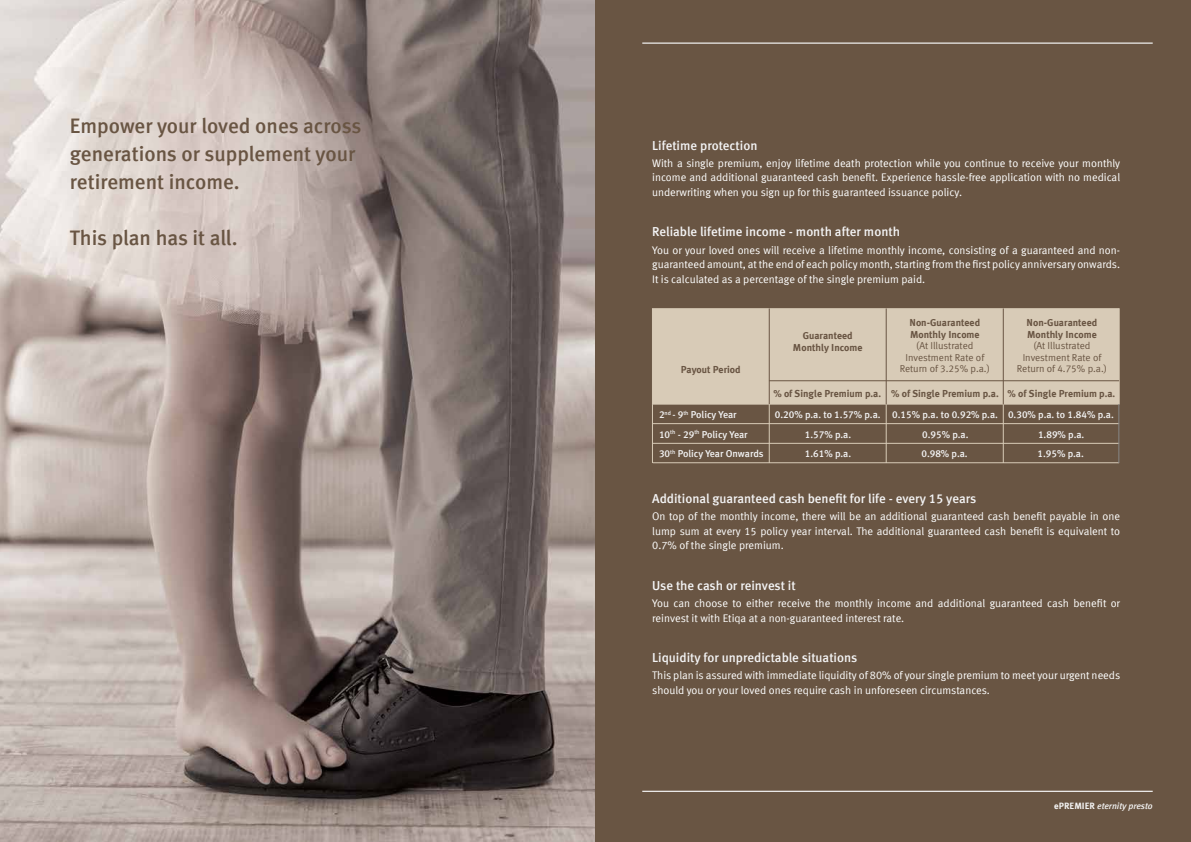
<style>
.page{position:relative;width:1191px;height:842px;background:#fff}
.page>*{position:absolute;margin:0;border:0;box-sizing:border-box;transform-origin:0 0}
.t1{font:500 21px/28px "Meta";color:#695543}
.t2{font:13px "Meta Medium LF";color:#f4f4f5}
.t3{font:11px/14.5px "Meta Normal LF";color:#fff;text-align:justify}
.t4{font:700 10px/11.5px "Meta Plus";color:#695543}
.t5{font:10px/11.5px "Meta Normal LF";color:#695543;text-align:center}
.t6{font:10px/19.4px "Meta Medium LF";color:#f4f4f5}
.t7{font:10px/19.7px "Meta Medium LF";color:#f4f4f4}
.t8{font:italic 500 9px "Meta";color:#f4f4f4}
.s1{color:#f4f4f5}
.s2{color:#f4f4f4}
.s3{font-family:"Meta Plus";font-weight:700;font-style:normal}
</style>
<div class="page">
<img style="left:0;top:0;width:595px;height:842px">
<div style="left:595px;top:0;width:596px;height:842px;background:#695543"></div>
<div style="left:652px;top:308px;width:467px;height:96px;background:#d8cbb7;border:1px solid #d8cbb7"></div>
<hr style="left:769px;top:380px;width:350px;height:1px;background:#695543">
<hr style="left:652px;top:423px;width:467px;height:1px;background:#d8cbb7">
<hr style="left:652px;top:443px;width:467px;height:1px;background:#d8cbb7">
<hr style="left:652px;top:462px;width:467px;height:1px;background:#d8cbb7">
<hr style="left:652px;top:404px;width:1px;height:59px;background:#d8cbb7">
<hr style="left:769px;top:308px;width:1px;height:96px;background:#695543">
<hr style="left:769px;top:404px;width:1px;height:59px;background:#d8cbb7">
<hr style="left:886px;top:404px;width:1px;height:59px;background:#d8cbb7">
<hr style="left:1118px;top:404px;width:1px;height:59px;background:#868686">
<hr style="left:886px;top:308px;width:1px;height:96px;background:#695543">
<hr style="left:1003px;top:404px;width:1px;height:59px;background:#d8cbb7">
<hr style="left:1003px;top:308px;width:1px;height:96px;background:#695543">
<hr style="left:642px;top:791px;width:510px;height:1px;background:#f4f4f4">
<hr style="left:642px;top:43px;width:510px;height:1px;background:#f4f4f4">
<h1 class="t1" style="left:70px;top:112px;width:293px">Empower your loved ones across generations or supplement your retirement income.</h1>
<h1 class="t1" style="left:70px;top:223px;width:169px">This plan has it all.</h1>
<p class="t2" style="left:652px;top:137px;width:107px">Lifetime protection</p>
<p class="t3" style="left:652px;top:156px;width:469px">With a single premium, enjoy lifetime death protection while you continue to receive your monthly income and additional guaranteed cash benefit. Experience hassle-free application with no medical underwriting when you sign up for this guaranteed issuance policy.</p>
<p class="t2" style="left:652px;top:224px;width:249px">Reliable lifetime income - month after month</p>
<p class="t3" style="left:652px;top:242px;width:469px">You or your loved ones will receive a lifetime monthly income, consisting of a guaranteed and non&shy;guaranteed amount, at the end of each policy month, starting from the first policy anniversary onwards.<br>It is calculated as a percentage of the single premium paid.</p>
<p class="t4" style="left:681px;top:363px;width:61px">Payout Period</p>
<p class="t4" style="left:793px;top:330px;width:71px;text-align:center">Guaranteed<br>Monthly Income</p>
<p class="t4" style="left:773px;top:388px;width:109px">% of Single Premium p.a.</p>
<p class="t4" style="left:1026px;top:317px;width:72px">Non-Guaranteed<br>Monthly Income</p>
<p class="t5" style="left:1017px;top:340px;width:91px">(At Illustrated<br>Investment Rate of<br>Return of 4.75% p.a.)</p>
<p class="t4" style="left:909px;top:317px;width:72px">Non-Guaranteed<br>Monthly Income</p>
<p class="t5" style="left:900px;top:340px;width:91px">(At Illustrated<br>Investment Rate of<br>Return of 3.25% p.a.)</p>
<p class="t4" style="left:891px;top:388px;width:226px">% of Single Premium p.a. % of Single Premium p.a.</p>
<p class="t6" style="left:659px;top:405px;width:79px">2<sup>nd</sup> - 9<sup>th</sup> Policy Year</p>
<p class="t7" style="left:805px;top:405px;width:310px;text-indent:-30px"><span class="s1">0.20% p.a. to 1.57% p.a.</span> 0.15% p.a. to 0.92% p.a. 0.30% p.a. to 1.84% p.a.<br><span class="s1">1.57% p.a.<br>1.61% p.a.</span></p>
<p class="t6" style="left:659px;top:424px;width:106px"><span class="s2">10</span><sup>th</sup> <span class="s2">- 29</span><sup>th</sup> <span class="s2">Policy Year<br></span>30<sup>th</sup> Policy Year Onwards</p>
<p class="t6" style="left:922px;top:425px;width:48px">0.95% p.a.</p>
<p class="t6" style="left:1038px;top:425px;width:48px">1.89% p.a.</p>
<p class="t6" style="left:921px;top:444px;width:48px">0.98% p.a.</p>
<p class="t6" style="left:1037px;top:444px;width:48px">1.95% p.a.</p>
<p class="t2" style="left:652px;top:491px;width:325px">Additional guaranteed cash benefit for life - every 15 years</p>
<p class="t3" style="left:652px;top:509px;width:469px">On top of the monthly income, there will be an additional guaranteed cash benefit payable in one lump sum at every 15 policy year interval. The additional guaranteed cash benefit is equivalent to 0.7% of the single premium.</p>
<p class="t2" style="left:652px;top:578px;width:145px">Use the cash or reinvest it</p>
<p class="t3" style="left:652px;top:596px;width:469px">You can choose to either receive the monthly income and additional guaranteed cash benefit or reinvest it with Etiqa at a non-guaranteed interest rate.</p>
<p class="t2" style="left:652px;top:650px;width:207px">Liquidity for unpredictable situations</p>
<p class="t3" style="left:652px;top:668px;width:469px">This plan is assured with immediate liquidity of 80% of your single premium to meet your urgent needs should you or your loved ones require cash in unforeseen circumstances.</p>
<p class="t8" style="left:1054px;top:801px;width:100px"><span class="s3">ePREMIER</span> eternity presto</p>
</div>
